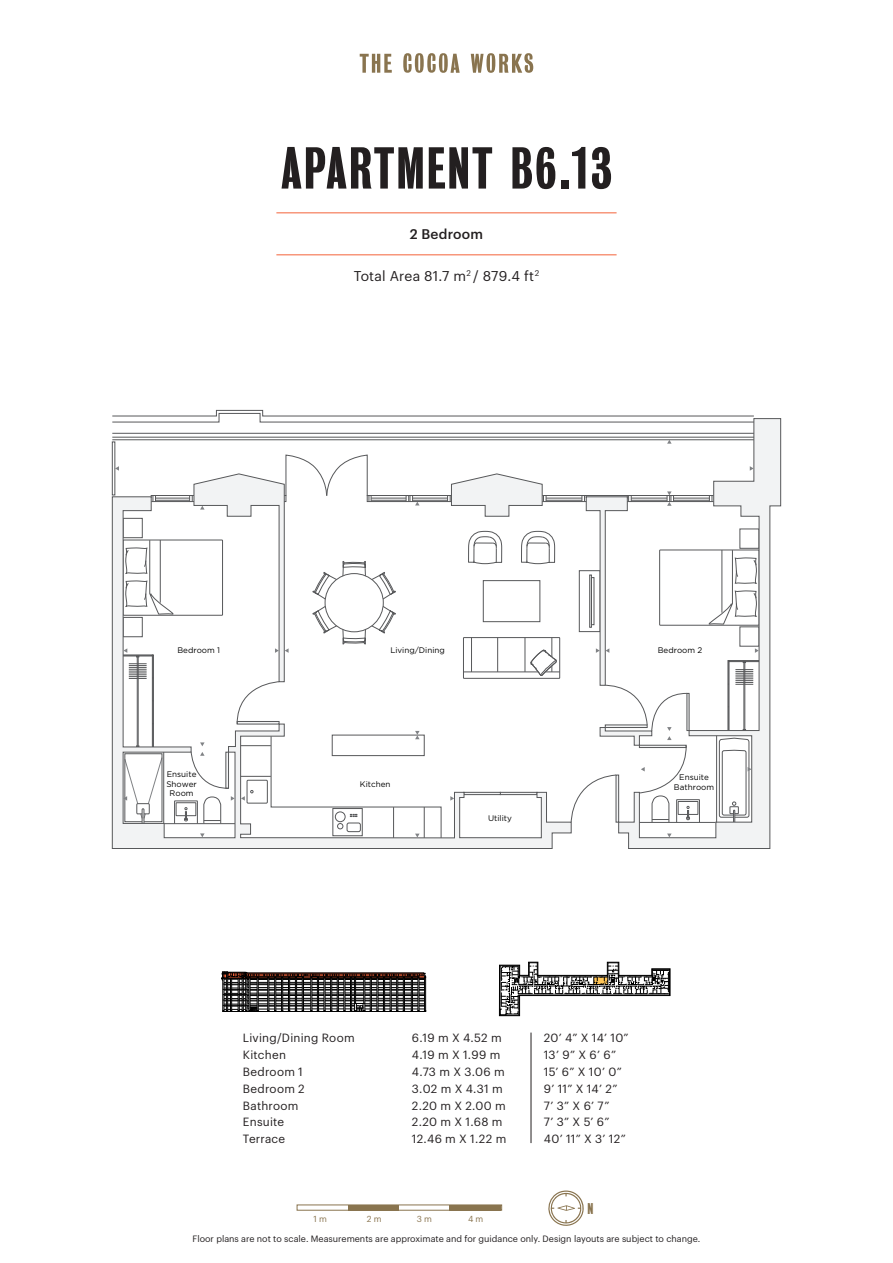
<style>
.page{position:relative;width:893px;height:1263px;background:#fff}
.page>*{position:absolute;margin:0;border:0;box-sizing:border-box;transform-origin:0 0}
.Apartment_number_2{font:53.85px "Bureau Grotesk FB One Five";letter-spacing:.04em;color:#231f20}
.t1{font:14.25px "Bureau Grotesk FB One Five";color:#89744f}
.Total_area{font:13.95px "Graphik";letter-spacing:.01em;color:#231f20}
.Bedroom_number{font:500 13.65px "Graphik";letter-spacing:.02em;color:#231f20}
.Dimensions{font:11.7px/17px "Graphik";letter-spacing:.02em;color:#231f20}
.t2{font:9px "Graphik";color:#231f20}
.t3{font:8.55px "Graphik";color:#89744f}
.t4{font:8.1px/9.8px "Gotham";color:#000001;text-align:center}
</style>
<div class="page">
<hr style="left:223px;top:1011px;width:202px;height:1px;background:#000">
<svg style="left:222px;top:972px;width:204px;height:39px;background:#575251"></svg>
<svg style="left:360px;top:54px;width:32px;height:19px"></svg>
<svg style="left:403px;top:53px;width:57px;height:20px"></svg>
<svg style="left:471px;top:53px;width:62px;height:20px"></svg>
<div style="left:449px;top:1205px;width:52px;height:5px;background:#89744f"></div>
<div style="left:297px;top:1204px;width:205px;height:6px;border:1px solid #89744f"></div>
<div style="left:348px;top:1205px;width:51px;height:5px;background:#89744f"></div>
<svg style="left:548px;top:1190px;width:36px;height:36px"></svg>
<hr style="left:531px;top:1032px;width:1px;height:111px;background:#231f20">
<svg style="left:499px;top:962px;width:171px;height:54px"></svg>
<hr style="left:276px;top:212px;width:341px;height:1px;background:#f4633a">
<hr style="left:276px;top:254px;width:341px;height:1px;background:#f4633a">
<hr style="left:112px;top:439px;width:650px;height:1px;background:#57585a">
<hr style="left:112px;top:437px;width:650px;height:1px;background:#57585a">
<hr style="left:112px;top:433px;width:650px;height:1px;background:#57585a">
<svg style="left:112px;top:410px;width:642px;height:12px"></svg>
<hr style="left:542px;top:495px;width:172px;height:1px;background:#57585a">
<div style="left:367px;top:495px;width:85px;height:7px;border:1px solid #57585a"></div>
<svg style="left:112px;top:496px;width:460px;height:353px"></svg>
<svg style="left:618px;top:418px;width:163px;height:431px"></svg>
<svg style="left:447px;top:473px;width:100px;height:44px"></svg>
<svg style="left:750px;top:466px;width:4px;height:5px"></svg>
<svg style="left:241px;top:790px;width:12px;height:11px"></svg>
<svg style="left:450px;top:796px;width:4px;height:5px"></svg>
<svg style="left:115px;top:455px;width:281px;height:269px"></svg>
<svg style="left:406px;top:495px;width:14px;height:10px"></svg>
<svg style="left:271px;top:731px;width:171px;height:107px"></svg>
<svg style="left:667px;top:833px;width:5px;height:4px"></svg>
<svg style="left:667px;top:440px;width:5px;height:4px"></svg>
<svg style="left:191px;top:742px;width:38px;height:47px"></svg>
<svg style="left:200px;top:833px;width:5px;height:4px"></svg>
<svg style="left:571px;top:491px;width:188px;height:332px"></svg>
<svg style="left:123px;top:753px;width:40px;height:71px"></svg>
<svg style="left:231px;top:796px;width:4px;height:5px"></svg>
<div style="left:112px;top:442px;width:3px;height:53px;border:1px solid #57585a"></div>
<p class="Apartment_number_2" style="left:281px;top:138px;width:332px">APARTMENT B6.13</p>
<p class="Bedroom_number" style="left:410px;top:223px;width:75px">2 Bedroom</p>
<p class="Total_area" style="left:354px;top:265px;width:187px">Total Area 81.7 m<sup>2</sup> / 879.4 ft<sup>2</sup></p>
<p class="t4" style="left:390px;top:645px;width:56px">Living/Dining</p>
<p class="t4" style="left:177px;top:645px;width:44px">Bedroom 1</p>
<p class="t4" style="left:658px;top:645px;width:46px">Bedroom 2</p>
<p class="t4" style="left:166px;top:769px;width:32px">Ensuite<br>Shower<br>Room</p>
<p class="t4" style="left:360px;top:778px;width:32px">Kitchen</p>
<p class="t4" style="left:488px;top:813px;width:25px">Utility</p>
<p class="t4" style="left:674px;top:772px;width:42px">Ensuite<br>Bathroom</p>
<p class="Dimensions" style="left:243px;top:1028px;width:113px">Living/Dining Room</p>
<p class="Dimensions" style="left:243px;top:1045px;width:45px">Kitchen</p>
<p class="Dimensions" style="left:243px;top:1062px;width:62px">Bedroom 1</p>
<p class="Dimensions" style="left:243px;top:1079px;width:63px">Bedroom 2</p>
<p class="Dimensions" style="left:243px;top:1096px;width:57px">Bathroom</p>
<p class="Dimensions" style="left:243px;top:1113px;width:44px">Ensuite<br>Terrace</p>
<p class="Dimensions" style="left:412px;top:1028px;width:91px">6.19 m X 4.52 m</p>
<p class="Dimensions" style="left:412px;top:1045px;width:90px">4.19 m X 1.99 m</p>
<p class="Dimensions" style="left:412px;top:1062px;width:94px">4.73 m X 3.06 m</p>
<p class="Dimensions" style="left:412px;top:1079px;width:92px">3.02 m X 4.31 m</p>
<p class="Dimensions" style="left:412px;top:1096px;width:95px">2.20 m X 2.00 m</p>
<p class="Dimensions" style="left:412px;top:1113px;width:96px">2.20 m X 1.68 m<br>12.46 m X 1.22 m</p>
<p class="Dimensions" style="left:544px;top:1028px;width:86px">20’ 4” X 14’ 10”</p>
<p class="Dimensions" style="left:544px;top:1045px;width:74px">13’ 9” X 6’ 6”</p>
<p class="Dimensions" style="left:544px;top:1062px;width:80px">15’ 6” X 10’ 0”</p>
<p class="Dimensions" style="left:544px;top:1079px;width:75px">9’ 11” X 14’ 2”</p>
<p class="Dimensions" style="left:544px;top:1096px;width:67px">7’ 3” X 6’ 7”</p>
<p class="Dimensions" style="left:544px;top:1113px;width:84px">7’ 3” X 5’ 6”<br>40’ 11” X 3’ 12”</p>
<p class="t1" style="left:587px;top:1200px;width:7px">N</p>
<p class="t2" style="left:193px;top:1232px;width:509px">Floor plans are not to scale. Measurements are approximate and for guidance only. Design layouts are subject to change.</p>
<p class="t3" style="left:314px;top:1213px;width:15px">1 m</p>
<p class="t3" style="left:367px;top:1213px;width:16px">2 m</p>
<p class="t3" style="left:417px;top:1213px;width:17px">3 m</p>
<p class="t3" style="left:468px;top:1213px;width:17px">4 m</p>
</div>
